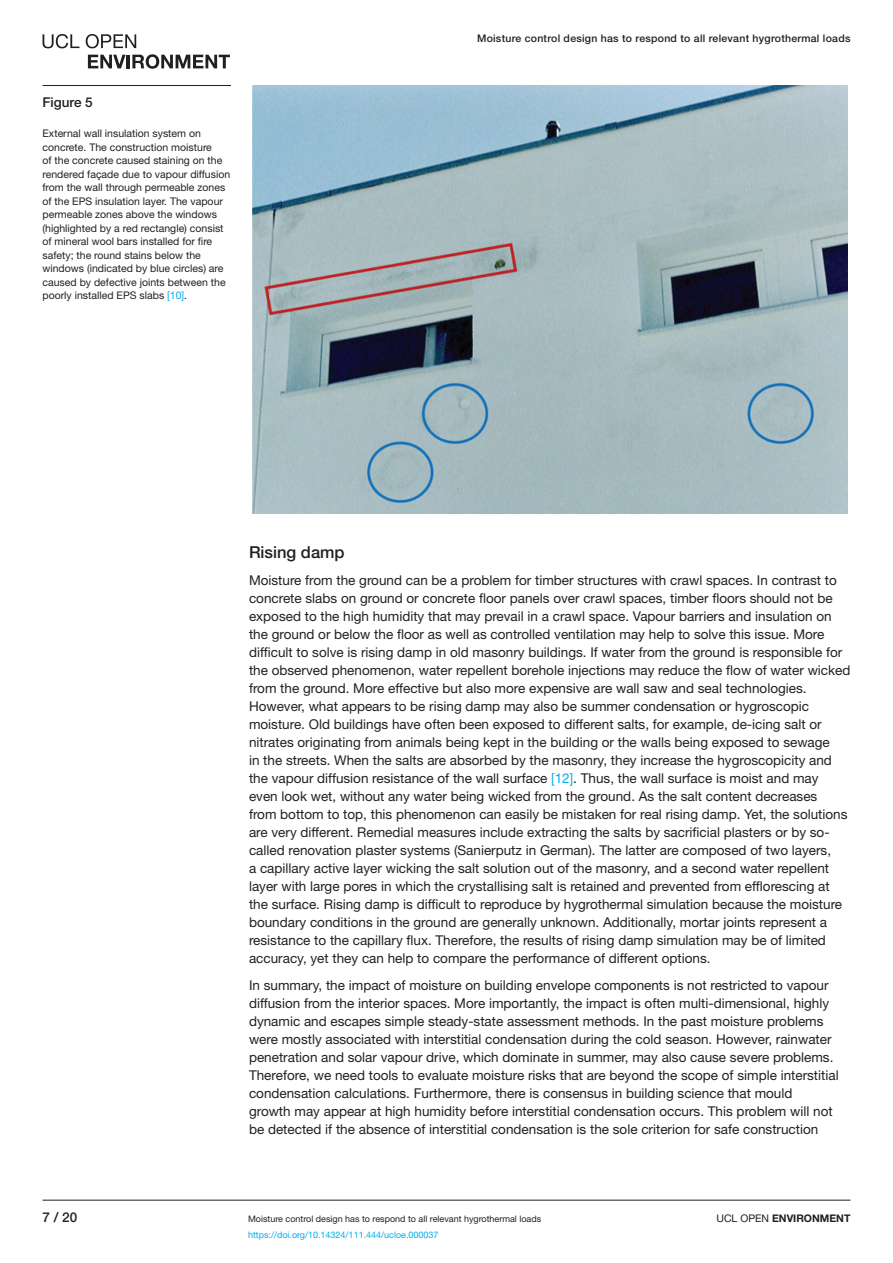
<style>
.page{position:relative;width:893px;height:1263px;background:#fff}
.page>*{position:absolute;margin:0;border:0;box-sizing:border-box;transform-origin:0 0}
.t1{font:500 16.5px "Helvetica Neue LT Std";color:#231f20}
.t2{font:13.5px/18px "Helvetica Neue LT Std";color:#231f20}
.t3{font:500 13.5px "Helvetica Neue LT Std";color:#231f20}
.t4{font:10.5px/13.5px "Helvetica Neue LT Std";color:#231f20}
.t5{font:500 10.5px "Helvetica Neue LT Std";letter-spacing:.025em;color:#231f20}
.t6{font:700 10.5px "Helvetica Neue LT Std";color:#231f20}
.t7{font:9px "Helvetica Neue LT Std";color:#231f20}
.t8{font:9px "Helvetica Neue LT Std";color:#00aeef}
.s1{color:#00aeef}
.s2{font-weight:400}
</style>
<div class="page">
<hr style="left:43px;top:1200px;width:807px;height:1px;background:#231f20">
<svg style="left:43px;top:34px;width:36px;height:14px"></svg>
<svg style="left:86px;top:34px;width:50px;height:14px"></svg>
<svg style="left:88px;top:54px;width:142px;height:15px"></svg>
<img style="left:252px;top:86px;width:595px;height:427px">
<hr style="left:43px;top:85px;width:188px;height:1px;background:#231f20">
<p class="t3" style="left:43px;top:94px;width:52px">Figure 5</p>
<p class="t4" style="left:43px;top:127px;width:189px">External wall insulation system on concrete. The construction moisture<br>of the concrete caused staining on the rendered façade due to vapour diffusion from the wall through permeable zones of the EPS insulation layer. The vapour permeable zones above the windows (highlighted by a red rectangle) consist of mineral wool bars installed for fire safety; the round stains below the windows (indicated by blue circles) are caused by defective joints between the poorly installed EPS slabs <span class="s1">[10]</span>.</p>
<p class="t5" style="left:477px;top:32px;width:375px">Moisture control design has to respond to all relevant hygrothermal loads</p>
<p class="t1" style="left:249px;top:542px;width:97px">Rising damp</p>
<p class="t2" style="left:249px;top:571px;width:603px">Moisture from the ground can be a problem for timber structures with crawl spaces. In contrast to concrete slabs on ground or concrete floor panels over crawl spaces, timber floors should not be exposed to the high humidity that may prevail in a crawl space. Vapour barriers and insulation on the ground or below the floor as well as controlled ventilation may help to solve this issue. More difficult to solve is rising damp in old masonry buildings. If water from the ground is responsible for the observed phenomenon, water repellent borehole injections may reduce the flow of water wicked from the ground. More effective but also more expensive are wall saw and seal technologies.<br>However, what appears to be rising damp may also be summer condensation or hygroscopic moisture. Old buildings have often been exposed to different salts, for example, de-icing salt or nitrates originating from animals being kept in the building or the walls being exposed to sewage<br>in the streets. When the salts are absorbed by the masonry, they increase the hygroscopicity and the vapour diffusion resistance of the wall surface <span class="s1">[12]</span>. Thus, the wall surface is moist and may even look wet, without any water being wicked from the ground. As the salt content decreases<br>from bottom to top, this phenomenon can easily be mistaken for real rising damp. Yet, the solutions are very different. Remedial measures include extracting the salts by sacrificial plasters or by so&shy;called renovation plaster systems (Sanierputz in German). The latter are composed of two layers,<br>a capillary active layer wicking the salt solution out of the masonry, and a second water repellent layer with large pores in which the crystallising salt is retained and prevented from efflorescing at the surface. Rising damp is difficult to reproduce by hygrothermal simulation because the moisture boundary conditions in the ground are generally unknown. Additionally, mortar joints represent a resistance to the capillary flux. Therefore, the results of rising damp simulation may be of limited accuracy, yet they can help to compare the performance of different options.</p>
<p class="t2" style="left:249px;top:976px;width:591px">In summary, the impact of moisture on building envelope components is not restricted to vapour diffusion from the interior spaces. More importantly, the impact is often multi-dimensional, highly dynamic and escapes simple steady-state assessment methods. In the past moisture problems were mostly associated with interstitial condensation during the cold season. However, rainwater penetration and solar vapour drive, which dominate in summer, may also cause severe problems.<br>Therefore, we need tools to evaluate moisture risks that are beyond the scope of simple interstitial condensation calculations. Furthermore, there is consensus in building science that mould<br>growth may appear at high humidity before interstitial condensation occurs. This problem will not be detected if the absence of interstitial condensation is the sole criterion for safe construction</p>
<p class="t3" style="left:43px;top:1209px;width:36px">7 / 20</p>
<p class="t7" style="left:248px;top:1213px;width:295px">Moisture control design has to respond to all relevant hygrothermal loads</p>
<p class="t6" style="left:716px;top:1211px;width:135px"><span class="s2">UCL OPEN</span> ENVIRONMENT</p>
<p class="t8" style="left:248px;top:1229px;width:192px">https://doi.org/10.14324/111.444/ucloe.000037</p>
</div>
